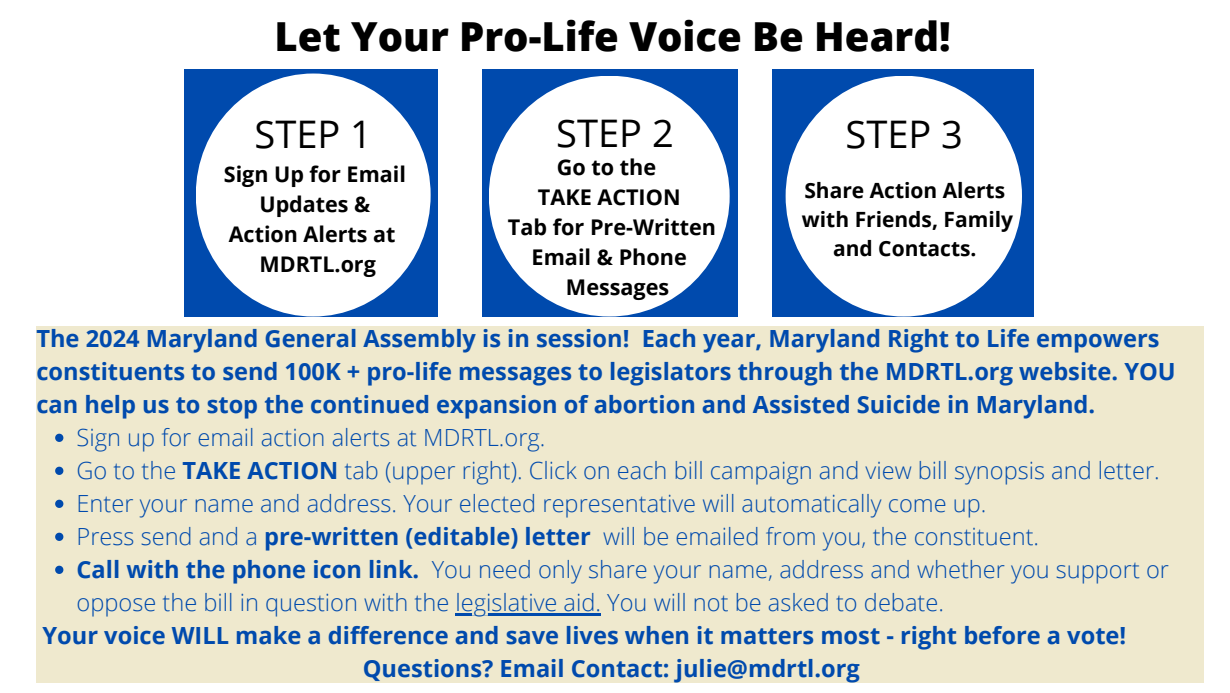
<style>
.page{position:relative;width:1230px;height:693px;background:#fff}
.page>*{position:absolute;margin:0;border:0;box-sizing:border-box;transform-origin:0 0}
.t1{font:800 40px "Open Sans";color:#000}
.t2{font:38px "Open Sans";color:#000}
.t3{font:300 23.6px/33px "Open Sans";color:#004aad}
.t4{font:700 23.6px/33px "Open Sans";color:#004aad}
.t5{font:700 21.6px/29.9px "Open Sans";color:#000;text-align:center}
.t6{font:700 21.5px/30px "Open Sans";color:#000;text-align:center}
.t7{font:700 21px "Open Sans";color:#000}
.s1{font-weight:700}
</style>
<div class="page">
<div style="left:36px;top:326px;width:1168px;height:356px;background:#efe9ce"></div>
<svg style="left:55px;top:434px;width:8px;height:8px"></svg>
<svg style="left:55px;top:467px;width:8px;height:8px"></svg>
<svg style="left:55px;top:500px;width:8px;height:8px"></svg>
<svg style="left:55px;top:533px;width:8px;height:8px"></svg>
<svg style="left:55px;top:566px;width:8px;height:8px"></svg>
<hr style="left:456px;top:613px;width:145px;height:2px;background:#004aad">
<div style="left:185px;top:69px;width:252px;height:248px;background:#004aad"></div>
<div style="left:482px;top:69px;width:256px;height:248px;background:#004aad"></div>
<div style="left:772px;top:69px;width:262px;height:248px;background:#004aad"></div>
<div style="left:196px;top:74px;width:235px;height:243px;background:#fff;border-radius:50%"></div>
<div style="left:489px;top:76px;width:241px;height:241px;background:#fff;border-radius:50%"></div>
<div style="left:786px;top:76px;width:236px;height:241px;background:#fff;border-radius:50%"></div>
<h4 class="t1" style="left:274px;top:8px;width:678px">Let Your Pro-Life Voice Be Heard!</h4>
<p class="t2" style="left:254px;top:107px;width:119px">STEP 1</p>
<p class="t2" style="left:556px;top:106px;width:119px">STEP 2</p>
<p class="t2" style="left:846px;top:107px;width:119px">STEP 3</p>
<h3 class="t6" style="left:224px;top:159px;width:184px">Sign Up for Email<br>Updates &amp;<br>Action Alerts at<br>MDRTL.org</h3>
<h4 class="t5" style="left:508px;top:152px;width:210px">Go to the<br>TAKE ACTION<br>Tab for Pre-Written<br>Email &amp; Phone<br>Messages</h4>
<h4 class="t7" style="left:804px;top:175px;width:202px">Share Action Alerts</h4>
<h4 class="t7" style="left:802px;top:205px;width:213px">with Friends, Family</h4>
<h4 class="t7" style="left:833px;top:234px;width:145px">and Contacts.</h4>
<h2 class="t4" style="left:36px;top:322px;width:1141px">The 2024 Maryland General Assembly is in session! Each year, Maryland Right to Life empowers constituents to send 100K + pro-life messages to legislators through the MDRTL.org website. YOU</h2>
<h1 class="t3" style="left:77px;top:388px;width:1085px;text-indent:-40px"><span class="s1">can help us to stop the continued expansion of abortion and Assisted Suicide in Maryland.<br></span>Sign up for email action alerts at MDRTL.org.<br>Go to the <span class="s1">TAKE ACTION</span> tab (upper right). Click on each bill campaign and view bill synopsis and letter.</h1>
<h3 class="t3" style="left:77px;top:487px;width:964px">Enter your name and address. Your elected representative will automatically come up.<br>Press send and a <span class="s1">pre-written (editable) letter</span> will be emailed from you, the constituent.</h3>
<h3 class="t3" style="left:77px;top:553px;width:1094px"><span class="s1">Call with the phone icon link.</span> You need only share your name, address and whether you support or oppose the bill in question with the legislative aid. You will not be asked to debate.</h3>
<h1 class="t4" style="left:363px;top:619px;width:765px;text-indent:-320px">Your voice WILL make a difference and save lives when it matters most - right before a vote!<br>Questions? Email Contact: julie@mdrtl.org</h1>
</div>
